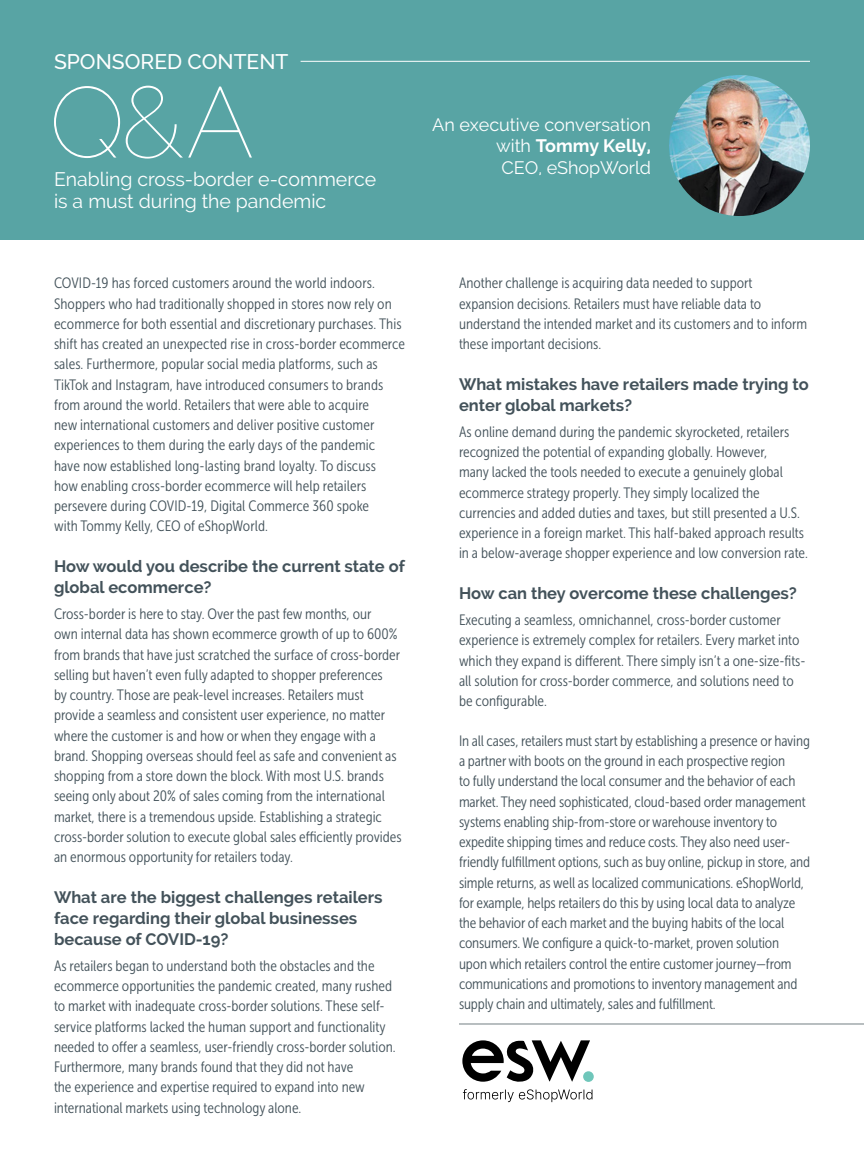
<style>
.page{position:relative;width:864px;height:1161px;background:#fff}
.page>*{position:absolute;margin:0;border:0;box-sizing:border-box;transform-origin:0 0}
.t1{font:500 21px "Raleway";color:#fff}
.t2{font:19.5px/21.6px "Raleway";color:#fff}
.t3{font:18px/21.6px "Raleway";color:#fff;text-align:right}
.t4{font:700 16.5px/21px "Raleway";color:#43525a}
.t5{font:15px/20.2px "Museo Sans Cond 300";color:#43525a}
.s1{font-weight:700}
</style>
<div class="page">
<div style="left:0;top:0;width:864px;height:240px;background:#58a4a4"></div>
<hr style="left:301px;top:61px;width:509px;height:1px;background:#fff">
<hr style="left:459px;top:1023px;width:405px;height:2px;background:#a1a9ac">
<img style="left:669px;top:75px;width:141px;height:141px;border-radius:70px">
<svg style="left:54px;top:86px;width:198px;height:73px"></svg>
<svg style="left:583px;top:1071px;width:11px;height:11px"></svg>
<svg style="left:462px;top:1040px;width:130px;height:62px"></svg>
<h1 class="t1" style="left:54px;top:50px;width:236px">SPONSORED CONTENT</h1>
<h2 class="t2" style="left:54px;top:168px;width:324px">Enabling cross-border e-commerce is a must during the pandemic</h2>
<p class="t5" style="left:54px;top:273px;width:352px">COVID-19 has forced customers around the world indoors.<br>Shoppers who had traditionally shopped in stores now rely on ecommerce for both essential and discretionary purchases. This shift has created an unexpected rise in cross-border ecommerce sales. Furthermore, popular social media platforms, such as TikTok and Instagram, have introduced consumers to brands from around the world. Retailers that were able to acquire<br>new international customers and deliver positive customer experiences to them during the early days of the pandemic<br>have now established long-lasting brand loyalty. To discuss<br>how enabling cross-border ecommerce will help retailers persevere during COVID-19, Digital Commerce 360 spoke<br>with Tommy Kelly, CEO of eShopWorld.</p>
<p class="t4" style="left:54px;top:556px;width:352px">How would you describe the current state of global ecommerce?</p>
<p class="t5" style="left:54px;top:604px;width:349px">Cross-border is here to stay. Over the past few months, our<br>own internal data has shown ecommerce growth of up to 600% from brands that have just scratched the surface of cross-border selling but haven’t even fully adapted to shopper preferences<br>by country. Those are peak-level increases. Retailers must provide a seamless and consistent user experience, no matter where the customer is and how or when they engage with a brand. Shopping overseas should feel as safe and convenient as shopping from a store down the block. With most U.S. brands seeing only about 20% of sales coming from the international market, there is a tremendous upside. Establishing a strategic cross-border solution to execute global sales efficiently provides an enormous opportunity for retailers today.</p>
<p class="t4" style="left:54px;top:886px;width:330px">What are the biggest challenges retailers face regarding their global businesses because of COVID-19?</p>
<p class="t5" style="left:54px;top:956px;width:343px">As retailers began to understand both the obstacles and the ecommerce opportunities the pandemic created, many rushed to market with inadequate cross-border solutions. These self&shy;service platforms lacked the human support and functionality needed to offer a seamless, user-friendly cross-border solution.<br>Furthermore, many brands found that they did not have<br>the experience and expertise required to expand into new international markets using technology alone.</p>
<p class="t3" style="left:432px;top:114px;width:220px">An executive conversation with <span class="s1">Tommy Kelly,<br></span>CEO, eShopWorld</p>
<p class="t5" style="left:459px;top:273px;width:350px">Another challenge is acquiring data needed to support expansion decisions. Retailers must have reliable data to understand the intended market and its customers and to inform these important decisions.</p>
<p class="t4" style="left:459px;top:373px;width:351px">What mistakes have retailers made trying to enter global markets?</p>
<p class="t5" style="left:459px;top:422px;width:350px">As online demand during the pandemic skyrocketed, retailers recognized the potential of expanding globally. However,<br>many lacked the tools needed to execute a genuinely global ecommerce strategy properly. They simply localized the currencies and added duties and taxes, but still presented a U.S. experience in a foreign market. This half-baked approach results in a below-average shopper experience and low conversion rate.</p>
<p class="t4" style="left:459px;top:583px;width:340px">How can they overcome these challenges?</p>
<p class="t5" style="left:459px;top:610px;width:348px">Executing a seamless, omnichannel, cross-border customer experience is extremely complex for retailers. Every market into which they expand is different. There simply isn’t a one-size-fits&shy;all solution for cross-border commerce, and solutions need to be configurable.</p>
<p class="t5" style="left:459px;top:731px;width:353px">In all cases, retailers must start by establishing a presence or having a partner with boots on the ground in each prospective region<br>to fully understand the local consumer and the behavior of each market. They need sophisticated, cloud-based order management systems enabling ship-from-store or warehouse inventory to expedite shipping times and reduce costs. They also need user&shy;friendly fulfillment options, such as buy online, pickup in store, and simple returns, as well as localized communications. eShopWorld, for example, helps retailers do this by using local data to analyze the behavior of each market and the buying habits of the local consumers. We configure a quick-to-market, proven solution upon which retailers control the entire customer journey—from communications and promotions to inventory management and supply chain and ultimately, sales and fulfillment.</p>
</div>
